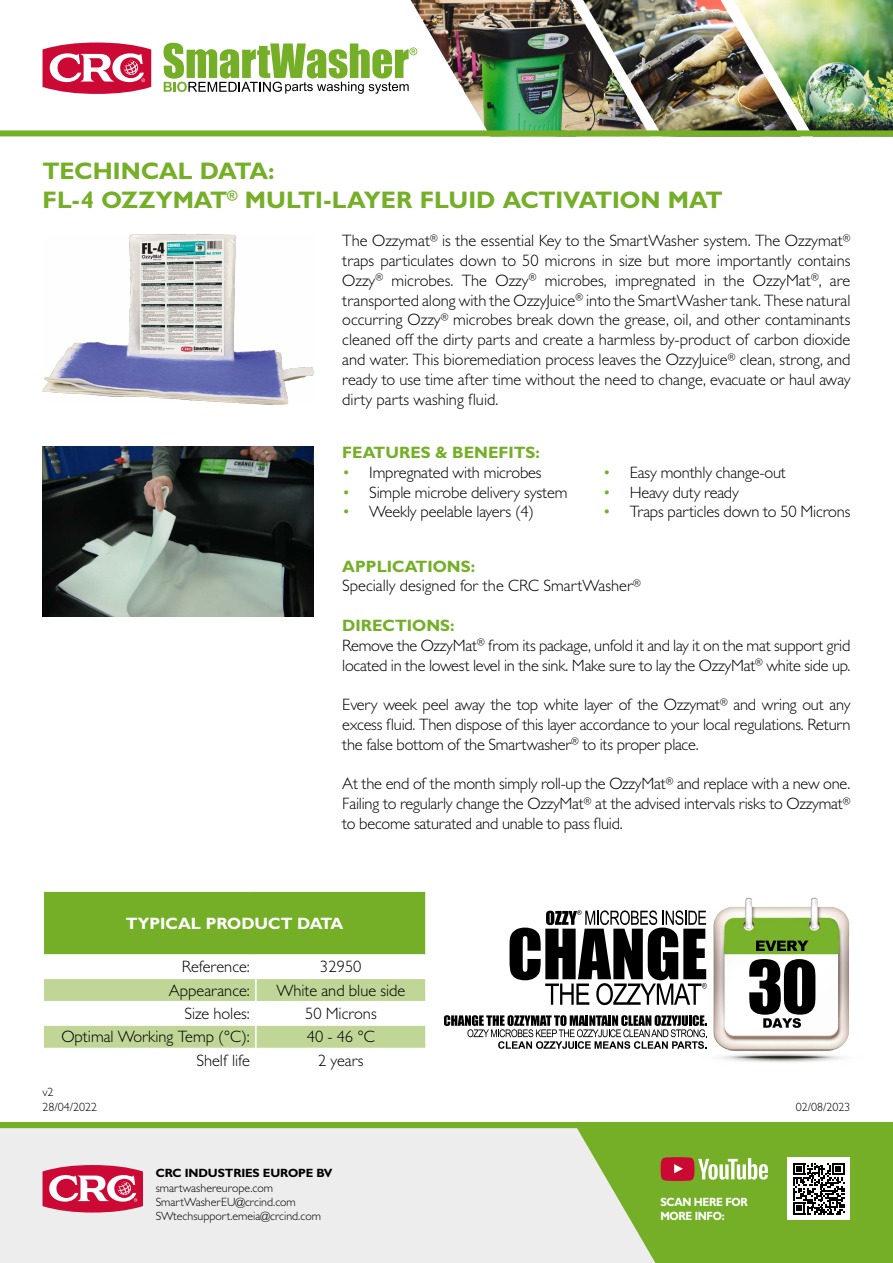
<style>
.page{position:relative;width:893px;height:1263px;background:#fff}
.page>*{position:absolute;margin:0;border:0;box-sizing:border-box;transform-origin:0 0}
.t1{font:700 24px/28.8px "Gill Sans MT Pro";letter-spacing:-.005em;color:#74af27}
.t2{font:300 16.5px/19.8px "Gill Sans MT Pro";letter-spacing:-.01em;color:#000;text-align:justify}
.t3{font:700 16.5px "Gill Sans MT Pro";color:#74af27}
.t4{font:700 16.5px "Gill Sans MT Pro";color:#fff}
.t5{font:300 12px/14.4px "Gill Sans MT Pro";color:#000}
.t6{font:700 12px "Gill Sans MT Pro";letter-spacing:-.01em;color:#000}
.t7{font:700 12px/14.4px "Gill Sans MT Pro";letter-spacing:-.03em;color:#fff;scale:.9 1}
.s1{color:#74af27}
.s2{font-weight:700;color:#74af27}
</style>
<div class="page">
<img style="left:801px;top:0;width:92px;height:130px">
<img style="left:650px;top:0;width:151px;height:130px">
<img style="left:410px;top:0;width:240px;height:130px">
<div style="left:0;top:130px;width:893px;height:6px;background:#74af27"></div>
<svg style="left:43px;top:43px;width:108px;height:51px"></svg>
<svg style="left:164px;top:43px;width:253px;height:51px"></svg>
<div style="left:0;top:1122px;width:893px;height:141px;background:#74af27"></div>
<div style="left:0;top:1128px;width:656px;height:135px;background:#ededed"></div>
<svg style="left:43px;top:1165px;width:100px;height:47px;background:#da5573"></svg>
<div style="left:787px;top:1157px;width:63px;height:63px;background:#fff"></div>
<svg style="left:793px;top:1163px;width:52px;height:52px"></svg>
<svg style="left:661px;top:1157px;width:107px;height:24px"></svg>
<img style="left:43px;top:235px;width:271px;height:170px">
<img style="left:43px;top:447px;width:271px;height:169px">
<img style="left:713px;top:897px;width:137px;height:165px">
<svg style="left:749px;top:959px;width:66px;height:69px"></svg>
<svg style="left:756px;top:940px;width:52px;height:11px"></svg>
<svg style="left:444px;top:1015px;width:263px;height:34px"></svg>
<svg style="left:510px;top:910px;width:197px;height:95px"></svg>
<div style="left:43px;top:891px;width:383px;height:64px;background:#74af27"></div>
<hr style="left:43px;top:890px;width:213px;height:2px;background:#fff">
<hr style="left:256px;top:890px;width:171px;height:2px;background:#fff">
<hr style="left:425px;top:892px;width:2px;height:62px;background:#fff">
<hr style="left:43px;top:954px;width:213px;height:2px;background:#fff">
<hr style="left:256px;top:954px;width:171px;height:2px;background:#fff">
<hr style="left:43px;top:892px;width:1px;height:62px;background:#fff">
<svg style="left:43px;top:979px;width:383px;height:69px"></svg>
<h1 class="t1" style="left:43px;top:156px;width:682px">TECHINCAL DATA:<br>FL-4 OZZYMAT<sup>®</sup> MULTI-LAYER FLUID ACTIVATION MAT</h1>
<p class="t2" style="left:342px;top:230px;width:510px">The Ozzymat<sup>®</sup> is the essential Key to the SmartWasher system. The Ozzymat<sup>® </sup>traps particulates down to 50 microns in size but more importantly contains Ozzy<sup>®</sup> microbes. The Ozzy<sup>®</sup> microbes, impregnated in the OzzyMat<sup>®</sup>, are transported along with the OzzyJuice<sup>®</sup> into the SmartWasher tank. These natural occurring Ozzy<sup>®</sup> microbes break down the grease, oil, and other contaminants cleaned off the dirty parts and create a harmless by-product of carbon dioxide and water. This bioremediation process leaves the OzzyJuice<sup>®</sup> clean, strong, and ready to use time after time without the need to change, evacuate or haul away dirty parts washing fluid.</p>
<p class="t3" style="left:342px;top:442px;width:199px">FEATURES &amp; BENEFITS:</p>
<p class="t2" style="left:342px;top:462px;width:201px"><span class="s1">•</span> Impregnated with microbes</p>
<p class="t2" style="left:342px;top:482px;width:227px"><span class="s1">•</span> Simple microbe delivery system</p>
<p class="t2" style="left:342px;top:502px;width:193px"><span class="s1">•</span> Weekly peelable layers (4)</p>
<p class="t2" style="left:603px;top:462px;width:185px"><span class="s1">•</span> Easy monthly change-out</p>
<p class="t2" style="left:603px;top:482px;width:138px"><span class="s1">•</span> Heavy duty ready</p>
<p class="t2" style="left:603px;top:502px;width:249px"><span class="s1">•</span> Traps particles down to 50 Microns</p>
<p class="t2" style="left:342px;top:556px;width:300px"><span class="s2">APPLICATIONS:<br></span>Specially designed for the CRC SmartWasher<sup>®</sup></p>
<p class="t2" style="left:342px;top:615px;width:510px;text-align:left"><span class="s2">DIRECTIONS:<br></span>Remove the OzzyMat<sup>®</sup> from its package, unfold it and lay it on the mat support grid located in the lowest level in the sink. Make sure to lay the OzzyMat<sup>®</sup> white side up.</p>
<p class="t2" style="left:342px;top:694px;width:510px">Every week peel away the top white layer of the Ozzymat<sup>®</sup> and wring out any excess fluid. Then dispose of this layer accordance to your local regulations. Return the false bottom of the Smartwasher<sup>®</sup> to its proper place.</p>
<p class="t2" style="left:342px;top:774px;width:510px">At the end of the month simply roll-up the OzzyMat<sup>®</sup> and replace with a new one.<br>Failing to regularly change the OzzyMat<sup>®</sup> at the advised intervals risks to Ozzymat<sup>® </sup>to become saturated and unable to pass fluid.</p>
<p class="t4" style="left:126px;top:913px;width:219px">TYPICAL PRODUCT DATA</p>
<p class="t2" style="left:182px;top:956px;width:69px">Reference:</p>
<p class="t2" style="left:320px;top:956px;width:43px">32950</p>
<p class="t2" style="left:169px;top:980px;width:83px">Appearance:</p>
<p class="t2" style="left:276px;top:980px;width:131px">White and blue side</p>
<p class="t2" style="left:184px;top:1003px;width:67px">Size holes:</p>
<p class="t2" style="left:305px;top:1003px;width:73px">50 Microns</p>
<p class="t2" style="left:61px;top:1027px;width:190px">Optimal Working Temp (°C):</p>
<p class="t2" style="left:307px;top:1027px;width:70px">40 - 46 °C</p>
<p class="t2" style="left:196px;top:1050px;width:55px">Shelf life</p>
<p class="t2" style="left:318px;top:1050px;width:47px">2 years</p>
<p class="t5" style="left:43px;top:1085px;width:56px">v2<br>28/04/2022</p>
<p class="t6" style="left:156px;top:1166px;width:178px">CRC INDUSTRIES EUROPE BV</p>
<p class="t5" style="left:156px;top:1180px;width:167px">smartwashereurope.com<br>SmartWasherEU@crcind.com<br>SWtechsupport.emeia@crcind.com</p>
<p class="t7" style="left:660px;top:1194px;width:99px">SCAN HERE FOR<br>MORE INFO:</p>
<p class="t5" style="left:796px;top:1099px;width:56px">02/08/2023</p>
</div>
